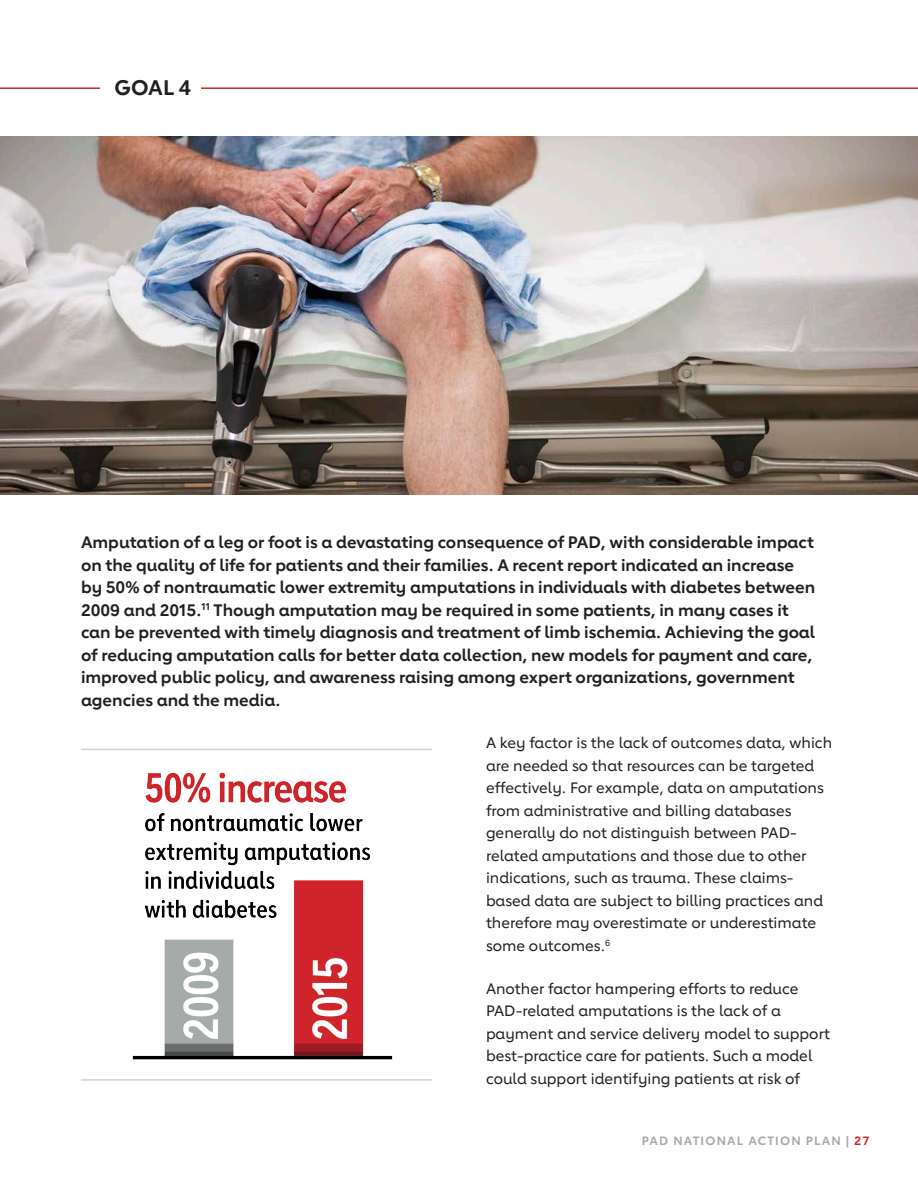
<style>
.page{position:relative;width:918px;height:1188px;background:#fff}
.page>*{position:absolute;margin:0;border:0;box-sizing:border-box;transform-origin:0 0}
.t1{font:700 21px "Lub Dub";color:#231f20}
.Intro_paragraph{font:700 16.5px/22.5px "Lub Dub";color:#231f20}
.t2{font:500 15px/22.5px "Lub Dub";color:#231f20}
.t3{font:700 12px "Lub Dub";letter-spacing:.1em;color:#a8a9ad}
.s1{color:#ce232a}
</style>
<div class="page">
<hr style="left:0;top:87px;width:101px;height:2px;background:#ce232a">
<hr style="left:201px;top:87px;width:717px;height:2px;background:#ce232a">
<img style="left:81px;top:748px;width:351px;height:312px">
<img style="left:0;top:136px;width:918px;height:359px">
<hr style="left:81px;top:749px;width:351px;height:1px;background:#d1d2d4">
<hr style="left:81px;top:1079px;width:351px;height:2px;background:#d1d2d4">
<p class="t1" style="left:114px;top:75px;width:78px">GOAL 4</p>
<p class="Intro_paragraph" style="left:81px;top:531px;width:736px">Amputation of a leg or foot is a devastating consequence of PAD, with considerable impact on the quality of life for patients and their families. A recent report indicated an increase by 50% of nontraumatic lower extremity amputations in individuals with diabetes between 2009 and 2015.<sup>11</sup> Though amputation may be required in some patients, in many cases it can be prevented with timely diagnosis and treatment of limb ischemia. Achieving the goal of reducing amputation calls for better data collection, new models for payment and care, improved public policy, and awareness raising among expert organizations, government agencies and the media.</p>
<p class="t2" style="left:486px;top:732px;width:348px">A key factor is the lack of outcomes data, which are needed so that resources can be targeted effectively. For example, data on amputations from administrative and billing databases generally do not distinguish between PAD&shy;related amputations and those due to other indications, such as trauma. These claims&shy;based data are subject to billing practices and therefore may overestimate or underestimate some outcomes.<sup>6</sup></p>
<p class="t2" style="left:486px;top:977px;width:346px">Another factor hampering efforts to reduce PAD-related amputations is the lack of a payment and service delivery model to support best-practice care for patients. Such a model could support identifying patients at risk of</p>
<p class="t3" style="left:642px;top:1133px;width:229px">PAD NATIONAL ACTION PLAN | <span class="s1">27</span></p>
</div>
